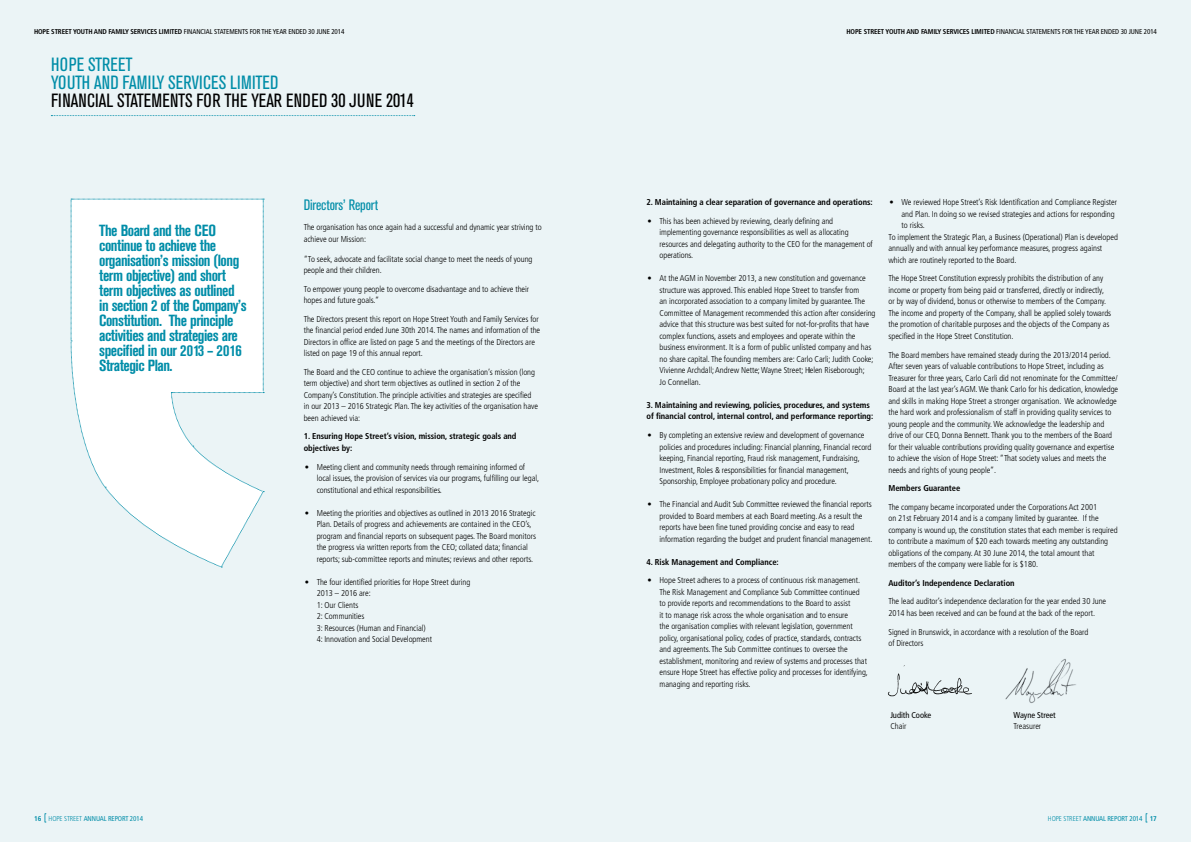
<style>
.page{position:relative;width:1191px;height:842px;background:#fff}
.page>*{position:absolute;margin:0;border:0;box-sizing:border-box;transform-origin:0 0}
.t1{font:condensed 19px "Akzidenz Grotesk BE";letter-spacing:.005em;color:#000}
.t2{font:condensed 19px/18px "Akzidenz Grotesk BE";letter-spacing:.005em;color:#008da8}
.t3{font:700 condensed 16px/15px "Akzidenz Grotesk BE";letter-spacing:-.03em;color:#008da8}
.t4{font:condensed 15px "Akzidenz Grotesk BE";letter-spacing:-.01em;color:#008da8}
.t5{font:300 condensed 8.5px/11.5px "Frutiger LT Std";letter-spacing:-.005em;color:#000}
.t6{font:700 condensed 8.5px/11.5px "Frutiger";letter-spacing:-.005em;color:#000}
.t7{font:condensed 8.5px "Frutiger";letter-spacing:-.005em;color:#000}
.t8{font:condensed 7px "Frutiger";letter-spacing:-.015em;color:#000}
.t9{font:condensed 7px "Frutiger";letter-spacing:-.015em;color:#008da8}
.t10{font:700 condensed 7px "Frutiger";letter-spacing:-.015em;color:#000}
.s1{font-weight:700}
.s2{font-family:"Frutiger LT Std";font-weight:300}
</style>
<div class="page">
<div style="left:595px;top:0;width:596px;height:842px;background:#ebf4f6"></div>
<svg style="left:1145px;top:813px;width:2px;height:10px"></svg>
<div style="left:0;top:0;width:595px;height:842px;background:#ebf4f6"></div>
<svg style="left:51px;top:115px;width:364px;height:1px"></svg>
<svg style="left:71px;top:199px;width:193px;height:369px"></svg>
<img style="left:887px;top:665px;width:85px;height:32px">
<img style="left:1005px;top:659px;width:71px;height:44px">
<p class="t10" style="left:34px;top:27px;width:9px">Hope</p>
<p class="t10" style="left:51px;top:27px;width:8px">Street</p>
<p class="t10" style="left:73px;top:27px;width:9px">Youth</p>
<p class="t10" style="left:94px;top:27px;width:6px">and</p>
<p class="t10" style="left:109px;top:27px;width:7px">Family</p>
<p class="t10" style="left:130px;top:27px;width:8px">Services</p>
<p class="t10" style="left:159px;top:27px;width:8px">Limited</p>
<p class="t8" style="left:184px;top:27px;width:162px">FINANCIAL STATEMENTS FOR THE YEAR ENDED 30 JUNE 2014</p>
<h1 class="t2" style="left:51px;top:56px;width:187px">HOPE STREET<br>YOUT H AND FAMIL Y SERVICES LIMITED</h1>
<h1 class="t1" style="left:51px;top:90px;width:364px">FINANCIAL STATEMENTS FOR THE YEAR ENDED 30 JUNE 2014</h1>
<p class="t3" style="left:99px;top:223px;width:149px">The Board and the CEO continue to achieve the organisation’s mission (long term objective) and short term objectives as outlined in section 2 of the Company’s<br>Constitution. The principle activities and strategies are specified in our 2013 – 2016<br>Strategic Plan.</p>
<h3 class="t4" style="left:304px;top:196px;width:76px">DIRECTORS’ REPORT</h3>
<p class="t5" style="left:304px;top:221px;width:239px">The organisation has once again had a successful and dynamic year striving to achieve our Mission:</p>
<p class="t5" style="left:304px;top:253px;width:230px">“To seek, advocate and facilitate social change to meet the needs of young people and their children.</p>
<p class="t5" style="left:304px;top:283px;width:227px">To empower young people to overcome disadvantage and to achieve their hopes and future goals.”</p>
<p class="t5" style="left:304px;top:313px;width:238px">The Directors present this report on Hope Street Youth and Family Services for the financial period ended June 30th 2014. The names and information of the Directors in office are listed on page 5 and the meetings of the Directors are listed on page 19 of this annual report.</p>
<p class="t5" style="left:304px;top:366px;width:236px">The Board and the CEO continue to achieve the organisation’s mission (long term objective) and short term objectives as outlined in section 2 of the Company’s Constitution. The principle activities and strategies are specified in our 2013 – 2016 Strategic Plan. The key activities of the organisation have been achieved via:</p>
<p class="t6" style="left:304px;top:431px;width:214px">1. Ensuring Hope Street’s vision, mission, strategic goals and objectives by:</p>
<p class="t5" style="left:317px;top:461px;width:224px;text-indent:-12px">• Meeting client and community needs through remaining informed of local issues, the provision of services via our programs, fulfilling our legal, constitutional and ethical responsibilities.</p>
<p class="t5" style="left:317px;top:507px;width:221px;text-indent:-12px">• Meeting the priorities and objectives as outlined in 2013 2016 Strategic Plan. Details of progress and achievements are contained in the CEO’s, program and financial reports on subsequent pages. The Board monitors the progress via written reports from the CEO; collated data; financial reports; sub-committee reports and minutes; reviews and other reports.</p>
<p class="t5" style="left:317px;top:576px;width:155px;text-indent:-12px">• The four identified priorities for Hope Street during<br>2013 – 2016 are:<br>1: Our Clients<br>2: Communities<br>3: Resources (Human and Financial)<br>4: Innovation and Social Development</p>
<p class="t8" style="left:846px;top:27px;width:312px"><span class="s1">Hope Street Youth and Family Services Limited</span> FINANCIAL STATEMENTS FOR THE YEAR ENDED 30 JUNE 2014</p>
<p class="t6" style="left:646px;top:197px;width:228px">2. Maintaining a clear separation of governance and operations:</p>
<p class="t5" style="left:659px;top:215px;width:215px;text-indent:-12px">• This has been achieved by reviewing, clearly defining and implementing governance responsibilities as well as allocating resources and delegating authority to the CEO for the management of operations.</p>
<p class="t5" style="left:659px;top:273px;width:217px;text-indent:-12px">• At the AGM in November 2013, a new constitution and governance structure was approved. This enabled Hope Street to transfer from<br>an incorporated association to a company limited by guarantee. The Committee of Management recommended this action after considering advice that this structure was best suited for not-for-profits that have complex functions, assets and employees and operate within the business environment. It is a form of public unlisted company and has no share capital. The founding members are: Carlo Carli; Judith Cooke; Vivienne Archdall; Andrew Nette; Wayne Street; Helen Riseborough;<br>Jo Connellan.</p>
<p class="t6" style="left:646px;top:399px;width:228px">3. Maintaining and reviewing, policies, procedures, and systems of financial control, internal control, and performance reporting:</p>
<p class="t5" style="left:659px;top:429px;width:213px;text-indent:-12px">• By completing an extensive review and development of governance policies and procedures including: Financial planning, Financial record keeping, Financial reporting, Fraud risk management, Fundraising, Investment, Roles &amp; responsibilities for financial management, Sponsorship, Employee probationary policy and procedure.</p>
<p class="t5" style="left:659px;top:498px;width:214px;text-indent:-12px">• The Financial and Audit Sub Committee reviewed the financial reports provided to Board members at each Board meeting. As a result the reports have been fine tuned providing concise and easy to read information regarding the budget and prudent financial management.</p>
<p class="t6" style="left:646px;top:556px;width:134px">4. Risk Management and Compliance:</p>
<p class="t5" style="left:659px;top:574px;width:210px;text-indent:-12px">• Hope Street adheres to a process of continuous risk management.<br>The Risk Management and Compliance Sub Committee continued to provide reports and recommendations to the Board to assist<br>it to manage risk across the whole organisation and to ensure<br>the organisation complies with relevant legislation, government policy, organisational policy, codes of practice, standards, contracts and agreements. The Sub Committee continues to oversee the establishment, monitoring and review of systems and processes that ensure Hope Street has effective policy and processes for identifying, managing and reporting risks.</p>
<p class="t5" style="left:889px;top:197px;width:229px">• We reviewed Hope Street’s Risk Identification and Compliance Register</p>
<p class="t5" style="left:901px;top:208px;width:215px">and Plan. In doing so we revised strategies and actions for responding</p>
<p class="t5" style="left:901px;top:220px;width:25px">to risks.</p>
<p class="t5" style="left:888px;top:231px;width:231px">To implement the Strategic Plan, a Business (Operational) Plan is developed</p>
<p class="t5" style="left:888px;top:243px;width:215px">annually and with annual key performance measures, progress against</p>
<p class="t5" style="left:888px;top:254px;width:129px">which are routinely reported to the Board.</p>
<p class="t5" style="left:888px;top:273px;width:224px">The Hope Street Constitution expressly prohibits the distribution of any income or property from being paid or transferred, directly or indirectly, or by way of dividend, bonus or otherwise to members of the Company.<br>The income and property of the Company, shall be applied solely towards the promotion of charitable purposes and the objects of the Company as specified in the Hope Street Constitution.</p>
<p class="t5" style="left:888px;top:349px;width:231px">The Board members have remained steady during the 2013/2014 period.<br>After seven years of valuable contributions to Hope Street, including as Treasurer for three years, Carlo Carli did not renominate for the Committee/ Board at the last year’s AGM. We thank Carlo for his dedication, knowledge and skills in making Hope Street a stronger organisation. We acknowledge the hard work and professionalism of staff in providing quality services to young people and the community. We acknowledge the leadership and drive of our CEO, Donna Bennett. Thank you to the members of the Board for their valuable contributions providing quality governance and expertise to achieve the vision of Hope Street: “That society values and meets the needs and rights of young people”.</p>
<p class="t6" style="left:888px;top:482px;width:73px">Members Guarantee</p>
<p class="t5" style="left:888px;top:501px;width:231px">The company became incorporated under the Corporations Act 2001<br>on 21st February 2014 and is a company limited by guarantee. If the company is wound up, the constitution states that each member is required to contribute a maximum of $20 each towards meeting any outstanding obligations of the company.At 30 June 2014, the total amount that members of the company were liable for is $180.</p>
<p class="t6" style="left:888px;top:577px;width:128px">Auditor’s Independence Declaration</p>
<p class="t5" style="left:888px;top:596px;width:219px">The lead auditor’s independence declaration for the year ended 30 June<br>2014 has been received and can be found at the back of the report.</p>
<p class="t5" style="left:888px;top:626px;width:202px">Signed in Brunswick, in accordance with a resolution of the Board of Directors</p>
<p class="t7" style="left:890px;top:710px;width:42px">JUDITH COOKE</p>
<p class="t5" style="left:890px;top:720px;width:18px">Chair</p>
<p class="t7" style="left:1013px;top:710px;width:44px">WAYNE STREET</p>
<p class="t5" style="left:1013px;top:720px;width:29px">Treasurer</p>
<p class="t9" style="left:34px;top:814px;width:111px"><span class="s1">16</span> <span class="s2">Hope street</span> ANNUAL REPORT 2014</p>
<p class="t9" style="left:1048px;top:814px;width:110px"><span class="s2">Hope street</span> ANNUAL REPORT 2014 <span class="s1">17</span></p>
</div>
